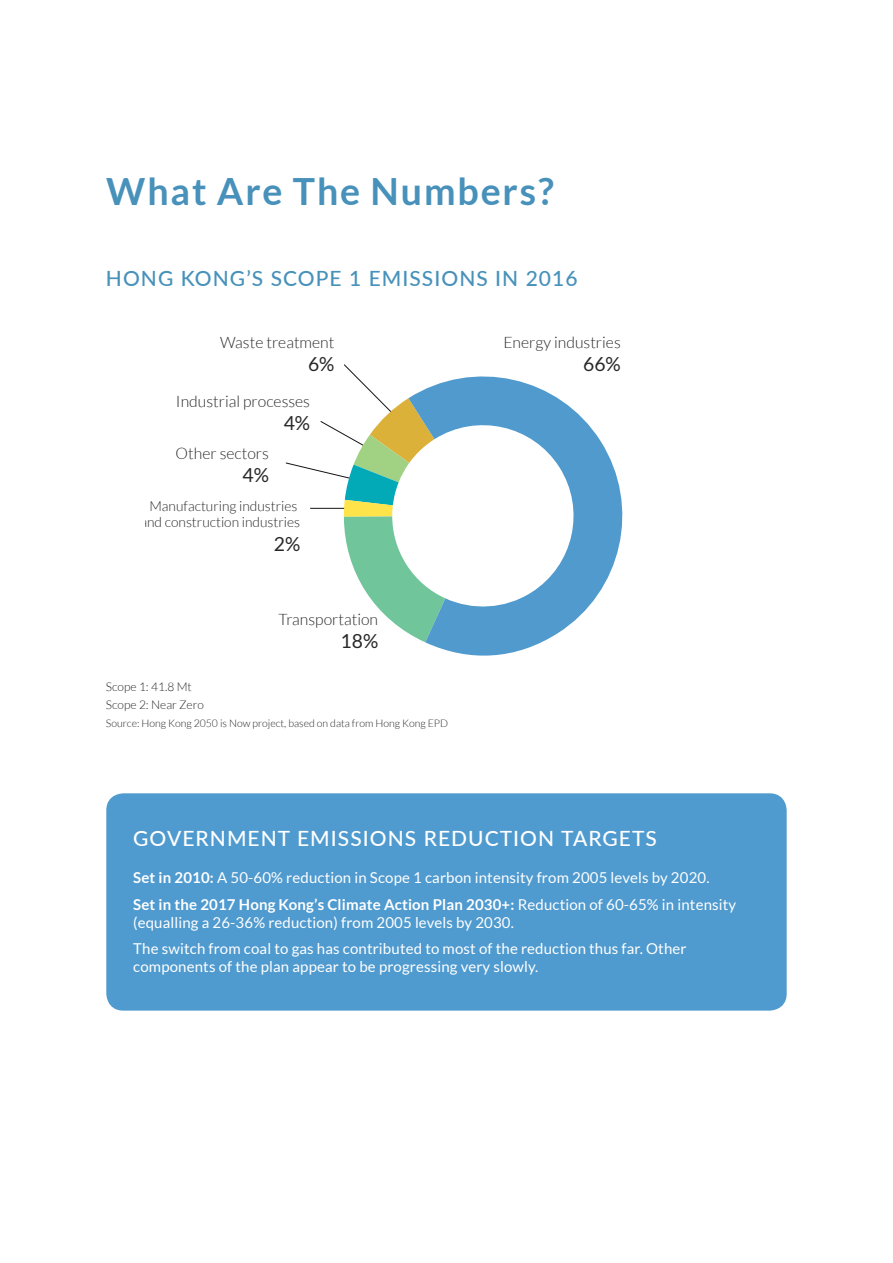
<style>
.page{position:relative;width:893px;height:1263px;background:#fff}
.page>*{position:absolute;margin:0;border:0;box-sizing:border-box;transform-origin:0 0}
.t1{font:700 37.5px "Lato";letter-spacing:.05em;color:#4791ba}
.t2{font:500 21px "Lato";letter-spacing:.05em;color:#fff}
.t3{font:500 21px "Lato";letter-spacing:.05em;color:#4791ba}
.t4{font:19.35px "Lato";color:#292829}
.t5{font:300 15.75px "Lato";color:#292829}
.t6{font:15px/18px "Lato";letter-spacing:.01em;color:#fff}
.t7{font:300 13.8px/16.5px "Lato";color:#292829;text-align:center}
.t8{font:300 12px "Lato";color:#292829}
.t9{font:300 10.5px "Lato";color:#292829}
.s1{font-weight:700}
</style>
<div class="page">
<div style="left:106px;top:793px;width:681px;height:217px;background:#4f9acf;border-radius:17px"></div>
<svg style="left:285px;top:364px;width:123px;height:269px"></svg>
<svg style="left:408px;top:376px;width:215px;height:280px"></svg>
<p class="t1" style="left:106px;top:170px;width:449px">What Are The Numbers?</p>
<p class="t3" style="left:106px;top:263px;width:473px">HONG KONG’S SCOPE 1 EMISSIONS IN 2016</p>
<p class="t5" style="left:220px;top:334px;width:116px">Waste treatment</p>
<p class="t4" style="left:308px;top:354px;width:28px">6%</p>
<p class="t5" style="left:176px;top:393px;width:136px">Industrial processes</p>
<p class="t4" style="left:284px;top:412px;width:28px">4%</p>
<p class="t5" style="left:176px;top:444px;width:95px">Other sectors</p>
<p class="t4" style="left:242px;top:464px;width:28px">4%</p>
<p class="t7" style="left:140px;top:498px;width:161px">Manufacturing industries and construction industries</p>
<p class="t4" style="left:274px;top:533px;width:28px">2%</p>
<p class="t5" style="left:278px;top:611px;width:101px">Transportation</p>
<p class="t4" style="left:341px;top:630px;width:39px">18%</p>
<p class="t8" style="left:106px;top:681px;width:87px">Scope 1: 41.8 Mt</p>
<p class="t8" style="left:106px;top:699px;width:100px">Scope 2: Near Zero</p>
<p class="t9" style="left:106px;top:718px;width:344px">Source: Hong Kong 2050 is Now project, based on data from Hong Kong EPD</p>
<p class="t5" style="left:503px;top:334px;width:119px">Energy industries</p>
<p class="t4" style="left:583px;top:354px;width:39px">66%</p>
<p class="t2" style="left:133px;top:823px;width:525px">GOVERNMENT EMISSIONS REDUCTION TARGETS</p>
<p class="t6" style="left:133px;top:869px;width:578px"><span class="s1">Set in 2010:</span> A 50-60% reduction in Scope 1 carbon intensity from 2005 levels by 2020.</p>
<p class="t6" style="left:133px;top:895px;width:604px"><span class="s1">Set in the 2017 Hong Kong’s Climate Action Plan 2030+:</span> Reduction of 60-65% in intensity (equalling a 26-36% reduction) from 2005 levels by 2030.</p>
<p class="t6" style="left:133px;top:940px;width:555px">The switch from coal to gas has contributed to most of the reduction thus far. Other components of the plan appear to be progressing very slowly.</p>
</div>
